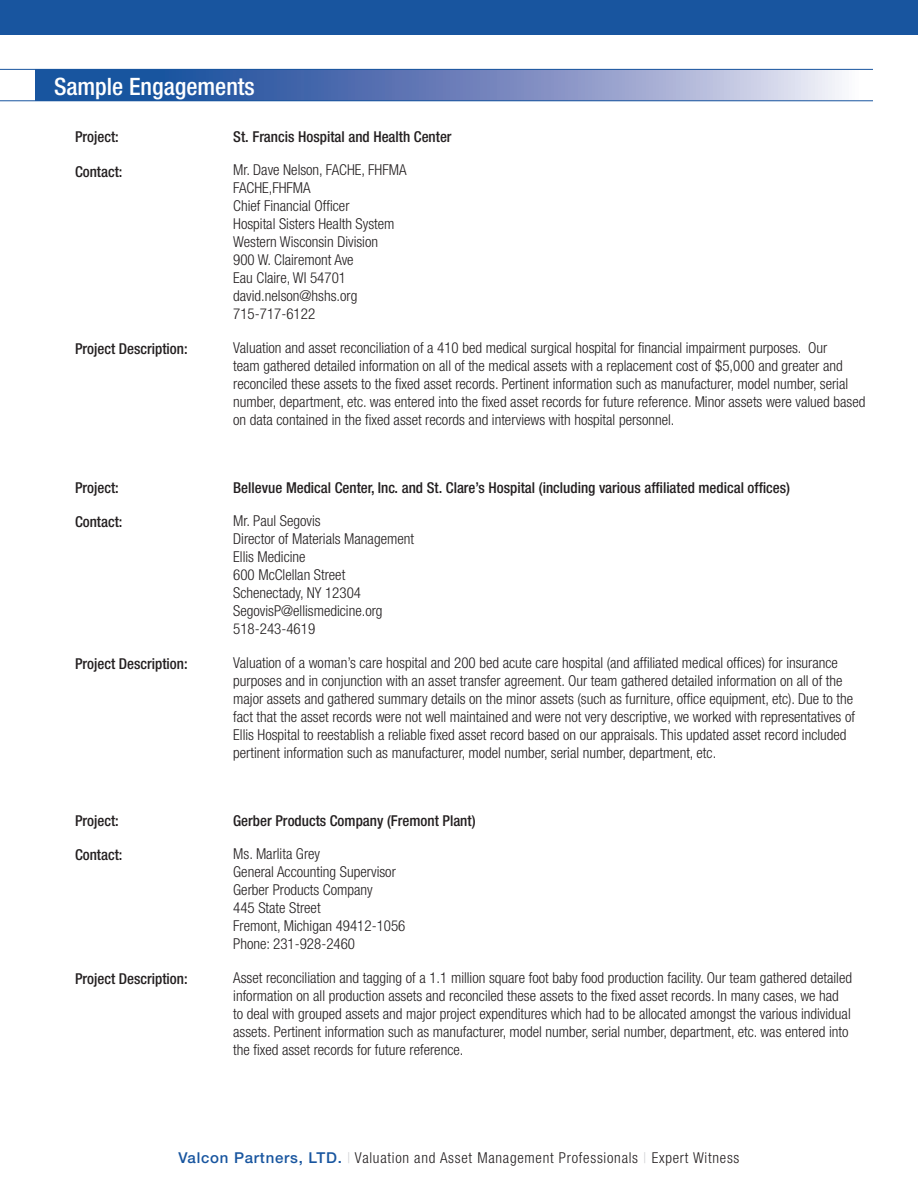
<style>
.page{position:relative;width:918px;height:1188px;background:#fff}
.page>*{position:absolute;margin:0;border:0;box-sizing:border-box;transform-origin:0 0}
.t1{font:500 condensed 24px "Helvetica Neue";color:#fff}
.t2{font:300 condensed 15px/18px "Helvetica Neue LT Std";color:#231f20}
.t3{font:500 condensed 15px "Helvetica Neue";color:#231f20}
.t4{font:300 condensed 15px "Helvetica Neue LT Std";letter-spacing:.05em;color:#231f20}
.s1{font-family:"Helvetica Neue";font-weight:500;font-stretch:normal;color:#18559f}
.s2{color:#d1d2d4}
</style>
<div class="page">
<div style="left:0;top:0;width:918px;height:34px;background:#18559f"></div>
<svg style="left:35px;top:70px;width:807px;height:30px;background:#6c87bd"></svg>
<hr style="left:0;top:69px;width:873px;height:1px;background:#18559f">
<hr style="left:0;top:100px;width:873px;height:1px;background:#18559f">
<p class="t1" style="left:54px;top:72px;width:202px">Sample Engagements</p>
<p class="t3" style="left:75px;top:128px;width:45px">Project:</p>
<p class="t3" style="left:233px;top:128px;width:220px">St. Francis Hospital and Health Center</p>
<p class="t3" style="left:75px;top:162px;width:49px">Contact:</p>
<p class="t2" style="left:233px;top:161px;width:175px">Mr. Dave Nelson, FACHE, FHFMA</p>
<p class="t2" style="left:233px;top:179px;width:79px">FACHE,FHFMA</p>
<p class="t2" style="left:233px;top:197px;width:118px">Chief Financial Officer</p>
<p class="t2" style="left:233px;top:215px;width:163px">Hospital Sisters Health System</p>
<p class="t2" style="left:233px;top:233px;width:146px">Western Wisconsin Division</p>
<p class="t2" style="left:233px;top:251px;width:122px">900 W. Clairemont Ave</p>
<p class="t2" style="left:233px;top:269px;width:114px">Eau Claire, WI 54701</p>
<p class="t2" style="left:233px;top:287px;width:126px">david.nelson@hshs.org</p>
<p class="t2" style="left:233px;top:305px;width:83px">715-717-6122</p>
<p class="t3" style="left:75px;top:339px;width:114px">Project Description:</p>
<p class="t2" style="left:233px;top:338px;width:634px">Valuation and asset reconciliation of a 410 bed medical surgical hospital for financial impairment purposes. Our<br>team gathered detailed information on all of the medical assets with a replacement cost of $5,000 and greater and reconciled these assets to the fixed asset records. Pertinent information such as manufacturer, model number, serial number, department, etc. was entered into the fixed asset records for future reference. Minor assets were valued based on data contained in the fixed asset records and interviews with hospital personnel.</p>
<p class="t3" style="left:75px;top:479px;width:45px">Project:</p>
<p class="t3" style="left:233px;top:479px;width:558px">Bellevue Medical Center, Inc. and St. Clare’s Hospital (including various affiliated medical offices)</p>
<p class="t3" style="left:75px;top:513px;width:49px">Contact:</p>
<p class="t2" style="left:233px;top:512px;width:89px">Mr. Paul Segovis</p>
<p class="t2" style="left:233px;top:530px;width:182px">Director of Materials Management</p>
<p class="t2" style="left:233px;top:548px;width:74px">Ellis Medicine</p>
<p class="t2" style="left:233px;top:566px;width:114px">600 McClellan Street</p>
<p class="t2" style="left:233px;top:584px;width:129px">Schenectady, NY 12304</p>
<p class="t2" style="left:233px;top:602px;width:151px">SegovisP@ellismedicine.org</p>
<p class="t2" style="left:233px;top:620px;width:83px">518-243-4619</p>
<p class="t3" style="left:75px;top:654px;width:114px">Project Description:</p>
<p class="t2" style="left:233px;top:653px;width:623px">Valuation of a woman’s care hospital and 200 bed acute care hospital (and affiliated medical offices) for insurance purposes and in conjunction with an asset transfer agreement. Our team gathered detailed information on all of the major assets and gathered summary details on the minor assets (such as furniture, office equipment, etc). Due to the fact that the asset records were not well maintained and were not very descriptive, we worked with representatives of Ellis Hospital to reestablish a reliable fixed asset record based on our appraisals. This updated asset record included pertinent information such as manufacturer, model number, serial number, department, etc.</p>
<p class="t3" style="left:75px;top:812px;width:45px">Project:</p>
<p class="t3" style="left:233px;top:812px;width:244px">Gerber Products Company (Fremont Plant)</p>
<p class="t3" style="left:75px;top:846px;width:49px">Contact:</p>
<p class="t2" style="left:233px;top:845px;width:88px">Ms. Marlita Grey</p>
<p class="t2" style="left:233px;top:863px;width:164px">General Accounting Supervisor</p>
<p class="t2" style="left:233px;top:881px;width:141px">Gerber Products Company</p>
<p class="t2" style="left:233px;top:899px;width:89px">445 State Street</p>
<p class="t2" style="left:233px;top:917px;width:174px">Fremont, Michigan 49412-1056</p>
<p class="t2" style="left:233px;top:935px;width:123px">Phone: 231-928-2460</p>
<p class="t3" style="left:75px;top:969px;width:114px">Project Description:</p>
<p class="t2" style="left:233px;top:968px;width:620px">Asset reconciliation and tagging of a 1.1 million square foot baby food production facility. Our team gathered detailed information on all production assets and reconciled these assets to the fixed asset records. In many cases, we had to deal with grouped assets and major project expenditures which had to be allocated amongst the various individual assets. Pertinent information such as manufacturer, model number, serial number, department, etc. was entered into the fixed asset records for future reference.</p>
<p class="t4" style="left:179px;top:1150px;width:562px"><span class="s1">Valcon Partners, LTD.</span> <span class="s2">|</span> Valuation and Asset Management Professionals <span class="s2">|</span> Expert Witness</p>
</div>
